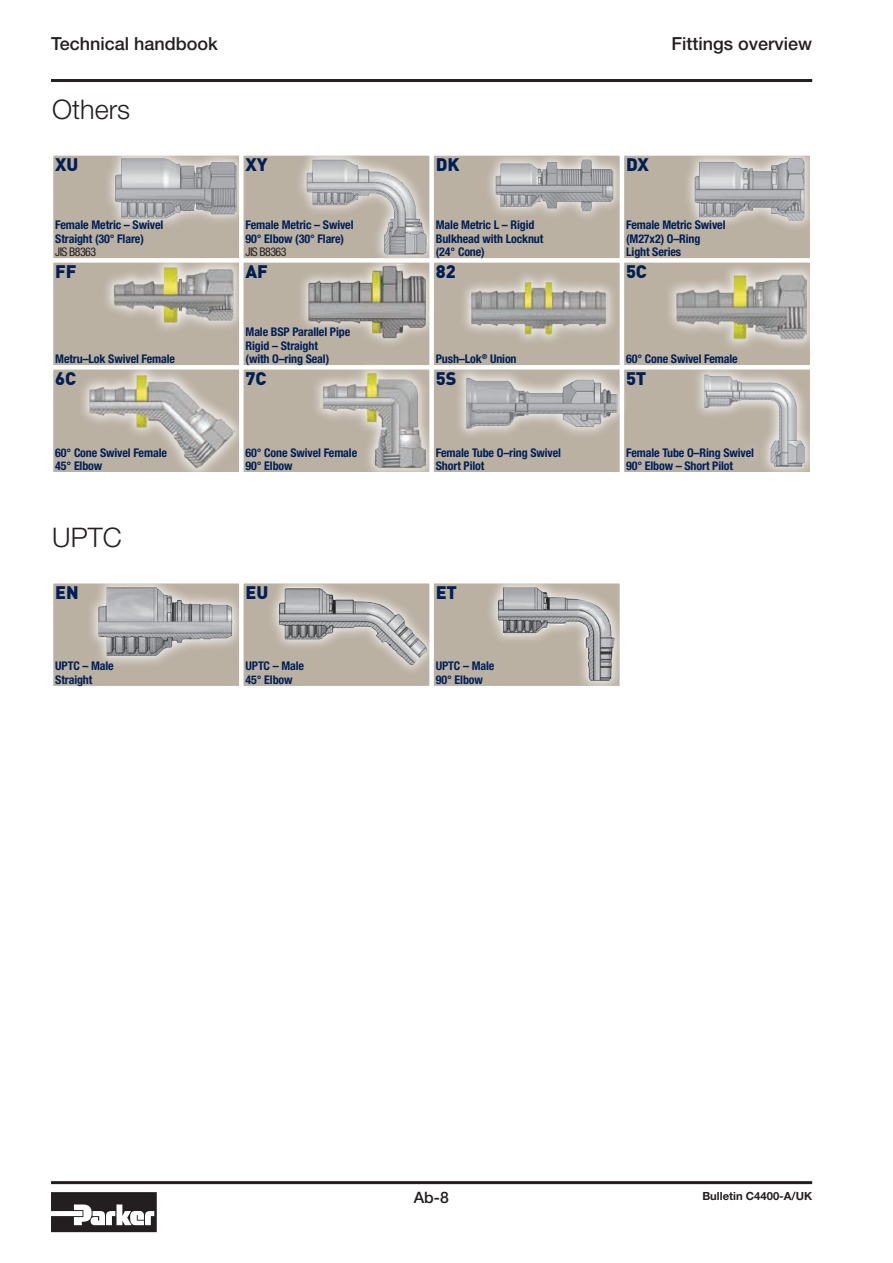
<style>
.page{position:relative;width:893px;height:1263px;background:#fff}
.page>*{position:absolute;margin:0;border:0;box-sizing:border-box;transform-origin:0 0}
.t1{font:300 27px "Helvetica Neue LT Std";color:#231f20}
.t2{font:500 18px "Helvetica Neue LT Std";color:#231f20}
.t3{font:900 18px "DINOT";letter-spacing:-.01em;color:#001f56}
.t4{font:500 15.75px "Helvetica Neue LT Std";color:#231f20}
.t5{font:700 condensed 12px/13.5px "Helvetica Neue LT Std";letter-spacing:-.01em;color:#001f56}
.t6{font:condensed 12px "Helvetica Neue LT Std";letter-spacing:-.05em;color:#231f20}
.t7{font:700 11.25px "Helvetica Neue LT Std";color:#231f20}
</style>
<div class="page">
<hr style="left:51px;top:79px;width:761px;height:3px;background:#231f20">
<hr style="left:51px;top:1181px;width:761px;height:3px;background:#231f20">
<svg style="left:51px;top:1192px;width:106px;height:40px"></svg>
<div style="left:51px;top:153px;width:190px;height:107px;background:#bbb1a3;border:2px solid #fff"></div>
<div style="left:51px;top:260px;width:190px;height:107px;background:#bbb1a3;border:2px solid #fff"></div>
<div style="left:51px;top:367px;width:190px;height:107px;background:#bbb1a3;border:2px solid #fff"></div>
<div style="left:51px;top:581px;width:190px;height:107px;background:#bbb1a3;border:2px solid #fff"></div>
<div style="left:432px;top:153px;width:190px;height:107px;background:#bbb1a3;border:2px solid #fff"></div>
<div style="left:432px;top:260px;width:190px;height:107px;background:#bbb1a3;border:2px solid #fff"></div>
<div style="left:432px;top:367px;width:190px;height:107px;background:#bbb1a3;border:2px solid #fff"></div>
<div style="left:432px;top:581px;width:190px;height:107px;background:#bbb1a3;border:2px solid #fff"></div>
<div style="left:241px;top:153px;width:191px;height:107px;background:#bbb1a3;border:2px solid #fff"></div>
<div style="left:241px;top:260px;width:191px;height:107px;background:#bbb1a3;border:2px solid #fff"></div>
<div style="left:241px;top:367px;width:191px;height:107px;background:#bbb1a3;border:2px solid #fff"></div>
<div style="left:241px;top:581px;width:191px;height:107px;background:#bbb1a3;border:2px solid #fff"></div>
<div style="left:622px;top:153px;width:190px;height:107px;background:#bbb1a3;border:2px solid #fff"></div>
<div style="left:622px;top:260px;width:190px;height:107px;background:#bbb1a3;border:2px solid #fff"></div>
<div style="left:622px;top:367px;width:190px;height:107px;background:#bbb1a3;border:2px solid #fff"></div>
<div style="left:103px;top:146px;width:145px;height:84px;background:#fff;opacity:.75"></div>
<img style="left:113px;top:158px;width:124px;height:61px">
<div style="left:296px;top:147px;width:142px;height:119px;background:#fff;opacity:.75"></div>
<img style="left:306px;top:158px;width:121px;height:95px">
<div style="left:484px;top:148px;width:141px;height:74px;background:#fff;opacity:.75"></div>
<img style="left:495px;top:159px;width:120px;height:53px">
<div style="left:683px;top:146px;width:134px;height:86px;background:#fff;opacity:.75"></div>
<img style="left:693px;top:156px;width:114px;height:65px">
<div style="left:102px;top:254px;width:144px;height:80px;background:#fff;opacity:.75"></div>
<img style="left:112px;top:265px;width:125px;height:59px">
<div style="left:297px;top:253px;width:140px;height:96px;background:#fff;opacity:.75"></div>
<img style="left:307px;top:265px;width:121px;height:73px">
<div style="left:458px;top:270px;width:160px;height:76px;background:#fff;opacity:.75"></div>
<img style="left:469px;top:281px;width:139px;height:54px">
<div style="left:665px;top:262px;width:153px;height:89px;background:#fff;opacity:.75"></div>
<img style="left:675px;top:270px;width:132px;height:72px">
<div style="left:78px;top:362px;width:167px;height:118px;background:#fff;opacity:.75"></div>
<img style="left:88px;top:372px;width:147px;height:97px">
<div style="left:311px;top:361px;width:126px;height:119px;background:#fff;opacity:.75"></div>
<img style="left:321px;top:372px;width:105px;height:98px">
<div style="left:454px;top:364px;width:175px;height:76px;background:#fff;opacity:.75"></div>
<img style="left:464px;top:374px;width:153px;height:56px">
<div style="left:692px;top:363px;width:124px;height:116px;background:#fff;opacity:.75"></div>
<img style="left:703px;top:374px;width:103px;height:94px">
<div style="left:86px;top:575px;width:160px;height:93px;background:#fff;opacity:.75"></div>
<img style="left:98px;top:587px;width:137px;height:69px">
<div style="left:267px;top:576px;width:172px;height:101px;background:#fff;opacity:.75"></div>
<img style="left:279px;top:588px;width:148px;height:77px">
<div style="left:486px;top:575px;width:140px;height:118px;background:#fff;opacity:.75"></div>
<img style="left:498px;top:587px;width:117px;height:94px">
<h2 class="t2" style="left:51px;top:33px;width:168px">Technical handbook</h2>
<h2 class="t2" style="left:671px;top:33px;width:142px">Fittings overview</h2>
<h1 class="t1" style="left:52px;top:93px;width:80px">Others</h1>
<h2 class="t3" style="left:55px;top:153px;width:25px">XU</h2>
<h2 class="t3" style="left:246px;top:153px;width:24px">XY</h2>
<h2 class="t3" style="left:436px;top:153px;width:25px">DK</h2>
<h2 class="t3" style="left:626px;top:153px;width:24px">DX</h2>
<p class="t5" style="left:55px;top:218px;width:110px">Female Metric – Swivel<br>Straight (30° Flare)</p>
<p class="t6" style="left:55px;top:245px;width:42px">JIS B8363</p>
<p class="t5" style="left:246px;top:218px;width:110px">Female Metric – Swivel<br>90° Elbow (30° Flare)</p>
<p class="t6" style="left:246px;top:245px;width:42px">JIS B8363</p>
<p class="t5" style="left:436px;top:218px;width:109px">Male Metric L – Rigid<br>Bulkhead with Locknut (24° Cone)</p>
<p class="t5" style="left:626px;top:218px;width:101px">Female Metric Swivel (M27x2) O–Ring<br>Light Series</p>
<h2 class="t3" style="left:55px;top:260px;width:23px">FF</h2>
<h2 class="t3" style="left:246px;top:260px;width:24px">AF</h2>
<h2 class="t3" style="left:436px;top:260px;width:21px">82</h2>
<h2 class="t3" style="left:626px;top:260px;width:22px">5C</h2>
<p class="t5" style="left:55px;top:352px;width:121px">Metru–Lok Swivel Female</p>
<p class="t5" style="left:246px;top:325px;width:106px">Male BSP Parallel Pipe<br>Rigid – Straight<br>(with O–ring Seal)</p>
<p class="t5" style="left:436px;top:352px;width:82px">Push–Lok<sup>®</sup> Union</p>
<p class="t5" style="left:626px;top:352px;width:113px">60° Cone Swivel Female</p>
<h2 class="t3" style="left:55px;top:367px;width:22px">6C</h2>
<h2 class="t3" style="left:246px;top:367px;width:22px">7C</h2>
<h2 class="t3" style="left:436px;top:367px;width:22px">5S</h2>
<h2 class="t3" style="left:626px;top:367px;width:22px">5T</h2>
<p class="t5" style="left:55px;top:445px;width:113px">60° Cone Swivel Female<br>45° Elbow</p>
<p class="t5" style="left:246px;top:445px;width:113px">60° Cone Swivel Female<br>90° Elbow</p>
<p class="t5" style="left:436px;top:445px;width:127px">Female Tube O–ring Swivel<br>Short Pilot</p>
<p class="t5" style="left:626px;top:445px;width:129px">Female Tube O–Ring Swivel<br>90° Elbow – Short Pilot</p>
<h1 class="t1" style="left:52px;top:521px;width:71px">UPTC</h1>
<h2 class="t3" style="left:55px;top:580px;width:25px">EN</h2>
<h2 class="t3" style="left:246px;top:580px;width:24px">EU</h2>
<h2 class="t3" style="left:436px;top:580px;width:23px">ET</h2>
<p class="t5" style="left:55px;top:659px;width:60px">UPTC – Male<br>Straight</p>
<p class="t5" style="left:246px;top:659px;width:60px">UPTC – Male<br>45° Elbow</p>
<p class="t5" style="left:436px;top:659px;width:60px">UPTC – Male<br>90° Elbow</p>
<h3 class="t4" style="left:414px;top:1188px;width:37px">Ab-8</h3>
<p class="t7" style="left:702px;top:1189px;width:111px">Bulletin C4400-A/UK</p>
</div>
